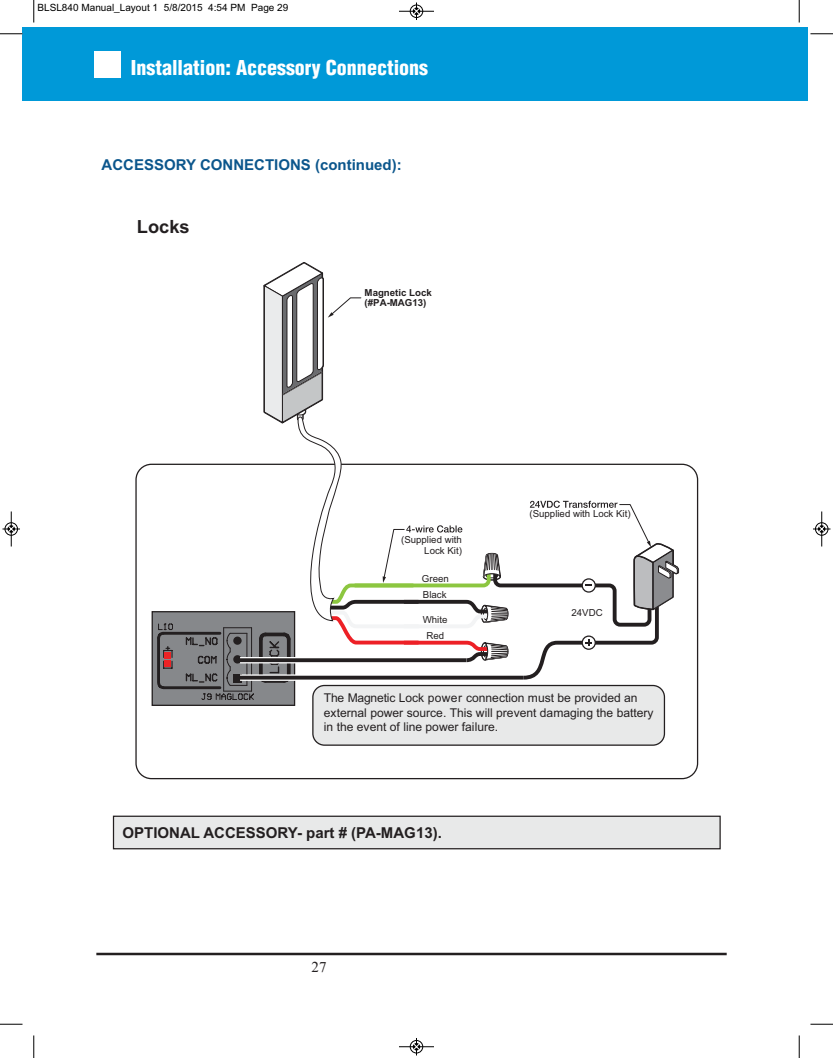
<style>
.page{position:relative;width:833px;height:1058px;background:#fff}
.page>*{position:absolute;margin:0;border:0;box-sizing:border-box;transform-origin:0 0}
.t1{font:900 condensed 20px "Helvetica LT Std";color:#fff}
.t2{font:700 18.25px "Arial";color:#231f20}
.t3{font:700 15px "Arial";color:#231f20}
.t4{font:700 15px "Arial";color:#0b568c}
.t5{font:15px "Times New Roman";color:#231f20}
.t6{font:12.12px/14.5px "Arial";color:#231f20}
.t7{font:10px "Arial";color:#000}
.t8{font:9.62px/16.4px "Arial";color:#231f20}
.t9{font:700 9.62px/10.4px "Arial";color:#231f20}
.s1{font-style:inherit}
</style>
<div class="page">
<div style="left:22px;top:27px;width:785px;height:74px;background:#0099d8"></div>
<hr style="left:96px;top:952px;width:630px;height:3px;background:#231f20">
<div style="left:94px;top:51px;width:27px;height:26px;background:#fff"></div>
<div style="left:313px;top:685px;width:351px;height:60px;background:#e8e9e9;border-radius:12px"></div>
<div style="left:312px;top:685px;width:353px;height:60px;border:1px solid #231f20;border-radius:12px"></div>
<div style="left:152px;top:611px;width:142px;height:94px;background:#86888b"></div>
<div style="left:151px;top:611px;width:144px;height:95px;border:1px solid #231f20"></div>
<hr style="left:163px;top:686px;width:57px;height:3px;background:#231f20">
<hr style="left:157px;top:638px;width:3px;height:44px;background:#231f20">
<hr style="left:163px;top:632px;width:57px;height:2px;background:#231f20">
<svg style="left:157px;top:680px;width:9px;height:10px"></svg>
<svg style="left:157px;top:623px;width:17px;height:45px"></svg>
<svg style="left:184px;top:262px;width:495px;height:438px"></svg>
<div style="left:113px;top:816px;width:607px;height:32px;background:#e8e9e9"></div>
<div style="left:113px;top:815px;width:607px;height:34px;border:1px solid #231f20"></div>
<svg style="left:33px;top:0;width:2px;height:22px"></svg>
<svg style="left:0;top:33px;width:22px;height:2px"></svg>
<svg style="left:798px;top:0;width:2px;height:22px"></svg>
<svg style="left:810px;top:33px;width:22px;height:2px"></svg>
<svg style="left:33px;top:1035px;width:2px;height:23px"></svg>
<svg style="left:0;top:1023px;width:22px;height:2px"></svg>
<svg style="left:798px;top:1035px;width:2px;height:23px"></svg>
<svg style="left:810px;top:1023px;width:22px;height:2px"></svg>
<hr style="left:399px;top:11px;width:35px;height:1px;background:#000">
<div style="left:410px;top:5px;width:13px;height:13px;border:1px solid #000;border-radius:50%"></div>
<svg style="left:413px;top:2px;width:6px;height:18px"></svg>
<hr style="left:399px;top:1046px;width:35px;height:1px;background:#000">
<div style="left:410px;top:1040px;width:13px;height:13px;border:1px solid #000;border-radius:50%"></div>
<svg style="left:413px;top:1038px;width:6px;height:17px"></svg>
<hr style="left:11px;top:511px;width:1px;height:35px;background:#000">
<div style="left:5px;top:522px;width:13px;height:13px;border:1px solid #000;border-radius:50%"></div>
<svg style="left:2px;top:526px;width:18px;height:6px"></svg>
<hr style="left:821px;top:511px;width:1px;height:35px;background:#000">
<div style="left:815px;top:522px;width:13px;height:13px;border:1px solid #000;border-radius:50%"></div>
<svg style="left:813px;top:526px;width:17px;height:6px"></svg>
<p class="t7" style="left:38px;top:2px;width:252px">BLSL840 Manual_Layout 1 5/8/2015 4:54 PM Page 29</p>
<h1 class="t1" style="left:131px;top:59px;width:299px">Installation: Accessory Connections</h1>
<p class="t4" style="left:102px;top:155px;width:302px">ACCESSORY CONNECTIONS (continued):</p>
<h2 class="t2" style="left:137px;top:215px;width:54px">Locks</h2>
<p class="t9" style="left:364px;top:288px;width:69px">Magnetic Lock (#PA-MAG13)</p>
<p class="t8" style="left:401px;top:535px;width:62px;line-height:10.4px;text-align:right">(Supplied with<br>Lock Kit)</p>
<p class="t8" style="left:422px;top:570px;width:28px">Green<br>Black</p>
<p class="t8" style="left:422px;top:611px;width:26px;text-align:center">White<br>Red</p>
<p class="t8" style="left:529px;top:506px;width:103px">(Supplied with Lock Kit)</p>
<p class="t8" style="left:571px;top:604px;width:33px">24VDC</p>
<p class="t6" style="left:324px;top:690px;width:331px">The Magnetic Lock power connection must be provided an external power source. This will prevent damaging the battery in the event of line power failure.</p>
<p class="t3" style="left:122px;top:822px;width:321px">OPTIONAL ACCESSORY- part # (PA-MAG13).</p>
<p class="t5" style="left:311px;top:957px;width:16px">2<span class="s1">7</span></p>
</div>
